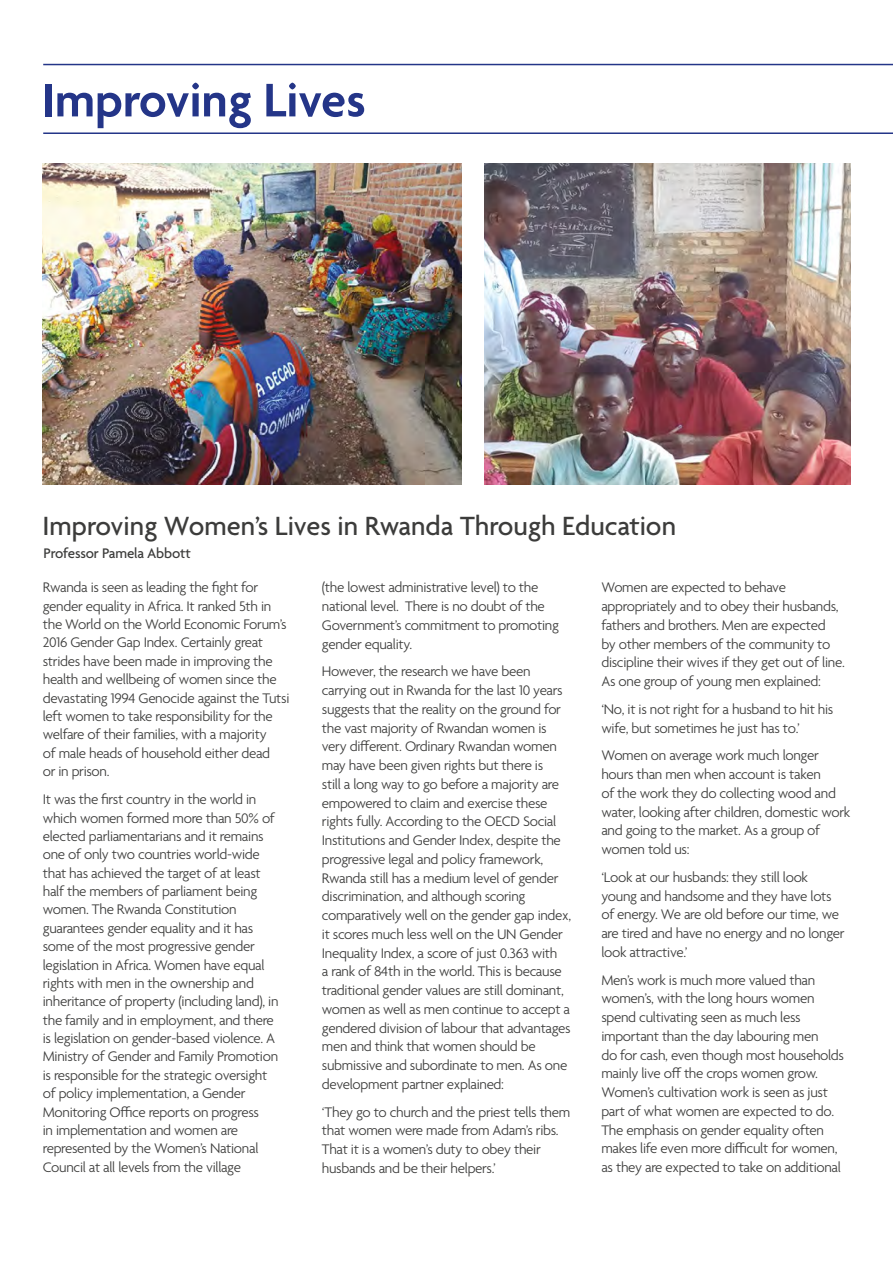
<style>
.page{position:relative;width:893px;height:1263px;background:#fff}
.page>*{position:absolute;margin:0;border:0;box-sizing:border-box;transform-origin:0 0}
.t1{font:600 51px "Agenda";color:#243588}
.t2{font:500 28.5px "Agenda";color:#3c3c3b}
.t3{font:300 15px/18.8px "Agenda";letter-spacing:-.02em;color:#3c3c3b}
.t4{font:500 15px "Agenda";letter-spacing:-.01em;color:#3c3c3b}
</style>
<div class="page">
<hr style="left:43px;top:132px;width:850px;height:2px;background:#243588">
<hr style="left:43px;top:64px;width:850px;height:1px;background:#243588">
<img style="left:43px;top:164px;width:419px;height:321px">
<img style="left:485px;top:164px;width:365px;height:321px">
<h1 class="t1" style="left:41px;top:73px;width:326px">Improving Lives</h1>
<h2 class="t2" style="left:43px;top:510px;width:635px">Improving Women’s Lives in Rwanda Through Education</h2>
<p class="t4" style="left:44px;top:545px;width:149px">Professor Pamela Abbott</p>
<p class="t3" style="left:43px;top:579px;width:248px">Rwanda is seen as leading the fight for gender equality in Africa. It ranked 5th in the World on the World Economic Forum’s 2016 Gender Gap Index. Certainly great strides have been made in improving the health and wellbeing of women since the devastating 1994 Genocide against the Tutsi left women to take responsibility for the welfare of their families, with a majority<br>of male heads of household either dead<br>or in prison.</p>
<p class="t3" style="left:43px;top:791px;width:237px;line-height:18.3px">It was the first country in the world in which women formed more than 50% of elected parliamentarians and it remains one of only two countries world-wide that has achieved the target of at least half the members of parliament being women. The Rwanda Constitution guarantees gender equality and it has some of the most progressive gender legislation in Africa. Women have equal rights with men in the ownership and inheritance of property (including land), in the family and in employment, and there is legislation on gender-based violence. A Ministry of Gender and Family Promotion is responsible for the strategic oversight of policy implementation, a Gender Monitoring Office reports on progress<br>in implementation and women are represented by the Women’s National Council at all levels from the village</p>
<p class="t3" style="left:322px;top:579px;width:239px">(the lowest administrative level) to the national level. There is no doubt of the Government’s commitment to promoting gender equality.</p>
<p class="t3" style="left:322px;top:663px;width:251px">However, the research we have been carrying out in Rwanda for the last 10 years suggests that the reality on the ground for the vast majority of Rwandan women is very different. Ordinary Rwandan women may have been given rights but there is<br>still a long way to go before a majority are empowered to claim and exercise these rights fully. According to the OECD Social Institutions and Gender Index, despite the progressive legal and policy framework, Rwanda still has a medium level of gender discrimination, and although scoring comparatively well on the gender gap index, it scores much less well on the UN Gender Inequality Index, a score of just 0.363 with<br>a rank of 84th in the world. This is because traditional gender values are still dominant, women as well as men continue to accept a gendered division of labour that advantages men and think that women should be submissive and subordinate to men. As one development partner explained:</p>
<p class="t3" style="left:322px;top:1103px;width:250px">‘They go to church and the priest tells them that women were made from Adam’s ribs.<br>That it is a women’s duty to obey their husbands and be their helpers.’</p>
<p class="t3" style="left:601px;top:579px;width:245px">Women are expected to behave appropriately and to obey their husbands, fathers and brothers. Men are expected<br>by other members of the community to discipline their wives if they get out of line.<br>As one group of young men explained:</p>
<p class="t3" style="left:601px;top:700px;width:234px">‘No, it is not right for a husband to hit his wife, but sometimes he just has to.’</p>
<p class="t3" style="left:601px;top:747px;width:250px">Women on average work much longer hours than men when account is taken<br>of the work they do collecting wood and water, looking after children, domestic work and going to the market. As a group of women told us:</p>
<p class="t3" style="left:601px;top:868px;width:245px">‘Look at our husbands: they still look young and handsome and they have lots of energy. We are old before our time, we are tired and have no energy and no longer look attractive.’</p>
<p class="t3" style="left:601px;top:971px;width:244px">Men’s work is much more valued than women’s, with the long hours women spend cultivating seen as much less important than the day labouring men<br>do for cash, even though most households mainly live off the crops women grow.<br>Women’s cultivation work is seen as just part of what women are expected to do.<br>The emphasis on gender equality often makes life even more difficult for women, as they are expected to take on additional</p>
</div>
